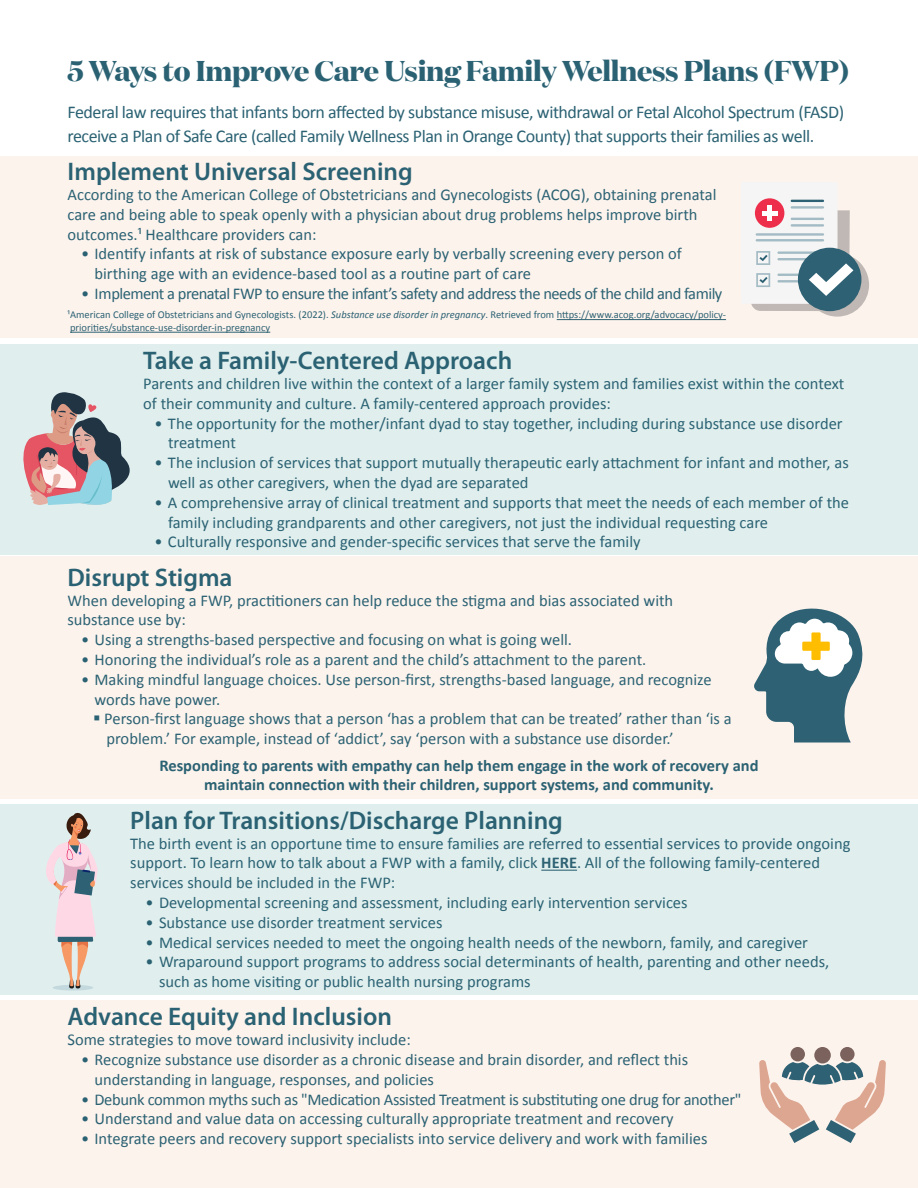
<style>
.page{position:relative;width:918px;height:1188px;background:#fff}
.page>*{position:absolute;margin:0;border:0;box-sizing:border-box;transform-origin:0 0}
.H1b{font:700 28.5px "Domaine Display";letter-spacing:-.01em;color:#2b6273}
.H2_Pg_3{font:600 25.5px "Myriad Pro";color:#2b6273}
.Intro_P{font:18px/24px "Calibri";letter-spacing:-.025em;color:#2b6273}
.L1{font:16.5px/19.8px "Calibri";color:#2b6273}
.L2_Last{font:16.5px/19.8px "Calibri";color:#2b6273}
.Highlighted_P{font:700 16.5px/19.8px "Calibri";color:#2b6273;text-align:center}
.L1-2{font:16.5px "Calibri";letter-spacing:-.03em;color:#2b6273}
.L1-3{font:16.5px "Calibri";letter-spacing:-.02em;color:#2b6273}
.L1_Last{font:16.5px "Calibri";color:#2b6273}
.L1-4{font:10.5px/12.6px "Calibri";color:#2e6273}
.s1{color:#2b6273}
.s2{font-style:italic;color:#2b6273}
.s3{font-weight:700;color:#2e6273}
</style>
<div class="page">
<div style="left:0;top:156px;width:918px;height:182px;background:#fdf3ed"></div>
<div style="left:0;top:556px;width:918px;height:243px;background:#fdf3ed"></div>
<div style="left:0;top:344px;width:918px;height:210px;background:#e0efee"></div>
<div style="left:0;top:804px;width:918px;height:191px;background:#e0efee"></div>
<div style="left:0;top:1000px;width:918px;height:188px;background:#fdf3ed"></div>
<hr style="left:557px;top:319px;width:169px;height:1px;background:#2e6273">
<hr style="left:70px;top:332px;width:200px;height:1px;background:#2e6273">
<hr style="left:541px;top:870px;width:36px;height:1px;background:#2e6273">
<div style="left:741px;top:182px;width:97px;height:122px;background:#f5f5f5"></div>
<hr style="left:791px;top:200px;width:33px;height:2px;background:#2d6173">
<hr style="left:791px;top:206px;width:33px;height:3px;background:#a3bbc4">
<div style="left:755px;top:198px;width:29px;height:30px;background:#ed2f4c;border-radius:50%"></div>
<div style="left:767px;top:205px;width:5px;height:16px;background:#fff"></div>
<svg style="left:751px;top:210px;width:118px;height:107px"></svg>
<svg style="left:23px;top:392px;width:107px;height:113px"></svg>
<svg style="left:759px;top:1047px;width:127px;height:96px"></svg>
<div style="left:53px;top:985px;width:40px;height:6px;background:#c6d5e0;border-radius:50%"></div>
<svg style="left:46px;top:813px;width:52px;height:176px"></svg>
<svg style="left:754px;top:609px;width:108px;height:133px"></svg>
<p class="H1b" style="left:68px;top:50px;width:783px">5 Ways to Improve Care Using Family Wellness Plans (FWP)</p>
<p class="Intro_P" style="left:68px;top:100px;width:778px">Federal law requires that infants born affected by substance misuse, withdrawal or Fetal Alcohol Spectrum (FASD) receive a Plan of Safe Care (called Family Wellness Plan in Orange County) that supports their families as well.</p>
<p class="H2_Pg_3" style="left:68px;top:155px;width:347px">Implement Universal Screening</p>
<p class="L1" style="left:68px;top:184px;width:651px">According to the American College of Obstetricians and Gynecologists (ACOG), obtaining prenatal care and being able to speak openly with a physician about drug problems helps improve birth outcomes.¹ Healthcare providers can:</p>
<p class="L1" style="left:94px;top:244px;width:589px;text-indent:-14px">• Identify infants at risk of substance exposure early by verbally screening every person of birthing age with an evidence-based tool as a routine part of care</p>
<p class="L1-2" style="left:81px;top:282px;width:643px">• Implement a prenatal FWP to ensure the infant’s safety and address the needs of the child and family</p>
<p class="L1-4" style="left:68px;top:308px;width:660px"><span class="s1">¹American College of Obstetricians and Gynecologists. (2022).</span> <span class="s2">Substance use disorder in pregnancy</span><span class="s1">. Retrieved from</span> https://www.acog.org/advocacy/policy&shy;priorities/substance-use-disorder-in-pregnancy</p>
<p class="H2_Pg_3" style="left:143px;top:344px;width:371px">Take a Family-Centered Approach</p>
<p class="L1" style="left:143px;top:373px;width:703px">Parents and children live within the context of a larger family system and families exist within the context of their community and culture. A family-centered approach provides:</p>
<p class="L1" style="left:168px;top:413px;width:676px;text-indent:-14px">• The opportunity for the mother/infant dyad to stay together, including during substance use disorder treatment</p>
<p class="L1" style="left:168px;top:452px;width:682px;text-indent:-14px">• The inclusion of services that support mutually therapeutic early attachment for infant and mother, as well as other caregivers, when the dyad are separated</p>
<p class="L1" style="left:168px;top:492px;width:683px;text-indent:-14px">• A comprehensive array of clinical treatment and supports that meet the needs of each member of the family including grandparents and other caregivers, not just the individual requesting care</p>
<p class="L1_Last" style="left:154px;top:531px;width:488px">• Culturally responsive and gender-specific services that serve the family</p>
<p class="H2_Pg_3" style="left:68px;top:561px;width:167px">Disrupt Stigma</p>
<p class="L1" style="left:68px;top:590px;width:607px">When developing a FWP, practitioners can help reduce the stigma and bias associated with substance use by:</p>
<p class="L1" style="left:81px;top:629px;width:493px">• Using a strengths-based perspective and focusing on what is going well.</p>
<p class="L1" style="left:81px;top:649px;width:567px">• Honoring the individual’s role as a parent and the child’s attachment to the parent.</p>
<p class="L1" style="left:94px;top:669px;width:619px;text-indent:-14px">• Making mindful language choices. Use person-first, strengths-based language, and recognize words have power.</p>
<p class="L2_Last" style="left:106px;top:708px;width:627px;text-indent:-14px">▪ Person-first language shows that a person ‘has a problem that can be treated’ rather than ‘is a problem.’ For example, instead of ‘addict’, say ‘person with a substance use disorder.’</p>
<p class="Highlighted_P" style="left:159px;top:755px;width:601px">Responding to parents with empathy can help them engage in the work of recovery and maintain connection with their children, support systems, and community.</p>
<p class="H2_Pg_3" style="left:130px;top:804px;width:434px">Plan for Transitions/Discharge Planning</p>
<p class="L1" style="left:130px;top:833px;width:722px">The birth event is an opportune time to ensure families are referred to essential services to provide ongoing support. To learn how to talk about a FWP with a family, click <span class="s3">HERE</span>. All of the following family-centered services should be included in the FWP:</p>
<p class="L1" style="left:146px;top:892px;width:544px">• Developmental screening and assessment, including early intervention services</p>
<p class="L1" style="left:146px;top:912px;width:299px">• Substance use disorder treatment services</p>
<p class="L1" style="left:146px;top:932px;width:664px">• Medical services needed to meet the ongoing health needs of the newborn, family, and caregiver</p>
<p class="L1" style="left:159px;top:951px;width:672px;text-indent:-14px">• Wraparound support programs to address social determinants of health, parenting and other needs, such as home visiting or public health nursing programs</p>
<p class="H2_Pg_3" style="left:68px;top:1001px;width:326px">Advance Equity and Inclusion</p>
<p class="L1" style="left:68px;top:1029px;width:345px">Some strategies to move toward inclusivity include:</p>
<p class="L1" style="left:94px;top:1049px;width:595px;text-indent:-14px">• Recognize substance use disorder as a chronic disease and brain disorder, and reflect this understanding in language, responses, and policies</p>
<p class="L1-3" style="left:81px;top:1088px;width:662px">• Debunk common myths such as "Medication Assisted Treatment is substituting one drug for another"</p>
<p class="L1" style="left:81px;top:1109px;width:594px">• Understand and value data on accessing culturally appropriate treatment and recovery</p>
<p class="L1" style="left:81px;top:1128px;width:628px">• Integrate peers and recovery support specialists into service delivery and work with families</p>
</div>
